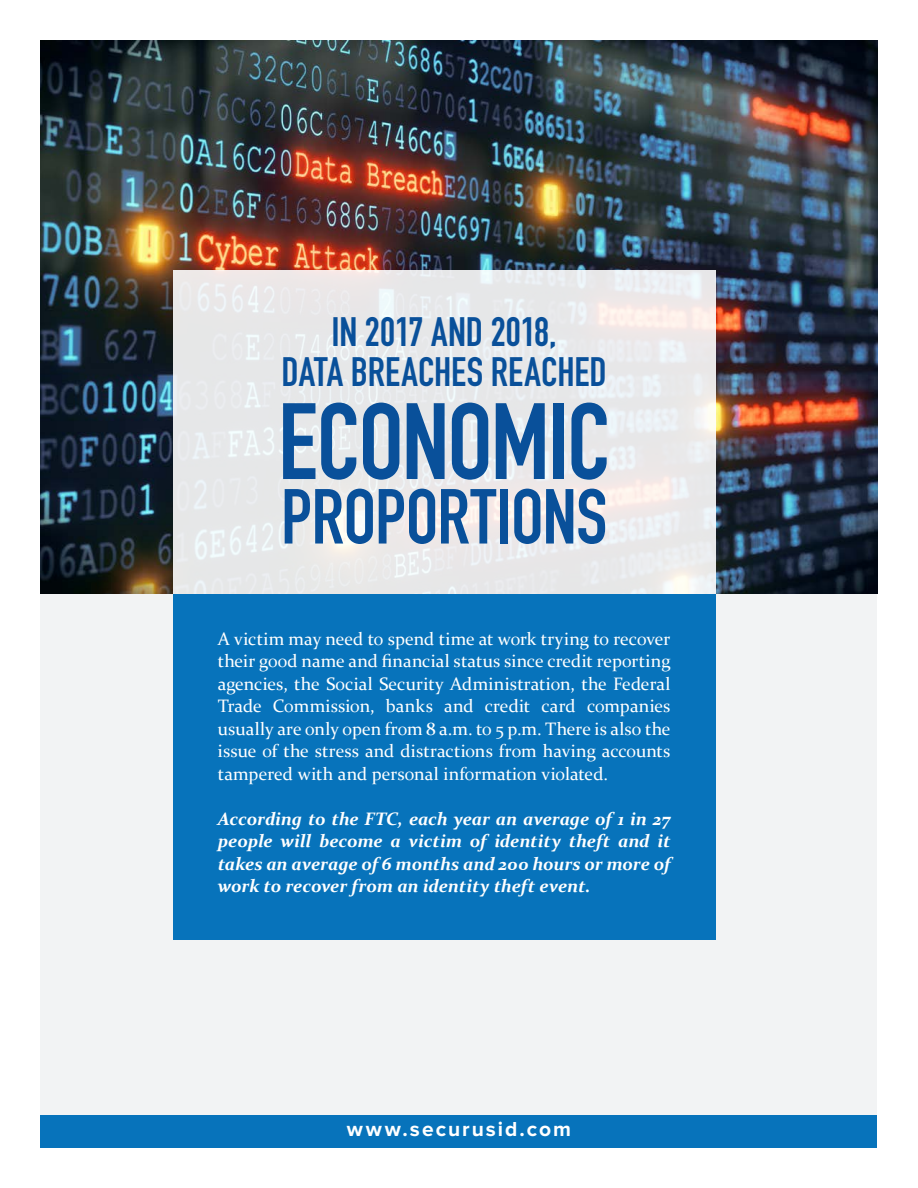
<style>
.page{position:relative;width:918px;height:1188px;background:#fff}
.page>*{position:absolute;margin:0;border:0;box-sizing:border-box;transform-origin:0 0}
.t1{font:700 106.5px "DIN Condensed";letter-spacing:-.02em;color:#09509a}
.t2{font:700 76.5px "DIN Condensed";letter-spacing:-.01em;color:#09509a}
.t3{font:700 40.5px "DIN Condensed";letter-spacing:-.005em;color:#09509a}
.t4{font:700 21px "Lincoln Proxima Nova";letter-spacing:.095em;color:#fff}
.t5{font:18px/22.5px "Constantia";letter-spacing:.005em;color:#fff;text-align:justify}
.t6{font:italic 700 18px/22.5px "Constantia";letter-spacing:-.01em;color:#fff;text-align:justify}
</style>
<div class="page">
<div style="left:40px;top:40px;width:838px;height:1108px;background:#f2f3f4"></div>
<img style="left:40px;top:40px;width:838px;height:554px">
<div style="left:173px;top:594px;width:543px;height:346px;background:#0773bb"></div>
<svg style="left:173px;top:270px;width:543px;height:324px;fill:#e8e8e8"></svg>
<div style="left:40px;top:1115px;width:838px;height:33px;background:#0773bb"></div>
<p class="t3" style="left:331px;top:304px;width:227px">IN 2017 AND 2018,</p>
<p class="t3" style="left:282px;top:345px;width:327px">DATA BREACHES REACHED</p>
<p class="t1" style="left:278px;top:370px;width:334px">ECONOMIC</p>
<p class="t2" style="left:281px;top:465px;width:328px">PROPORTIONS</p>
<p class="t5" style="left:218px;top:627px;width:454px">A victim may need to spend time at work trying to recover their good name and financial status since credit reporting agencies, the Social Security Administration, the Federal Trade Commission, banks and credit card companies usually are only open from 8 a.m. to 5 p.m. There is also the issue of the stress and distractions from having accounts tampered with and personal information violated.</p>
<p class="t6" style="left:218px;top:806px;width:454px">According to the FTC, each year an average of 1 in 27 people will become a victim of identity theft and it takes an average of 6 months and 200 hours or more of work to recover from an identity theft event.</p>
<p class="t4" style="left:347px;top:1117px;width:226px">www.securusid.com</p>
</div>
